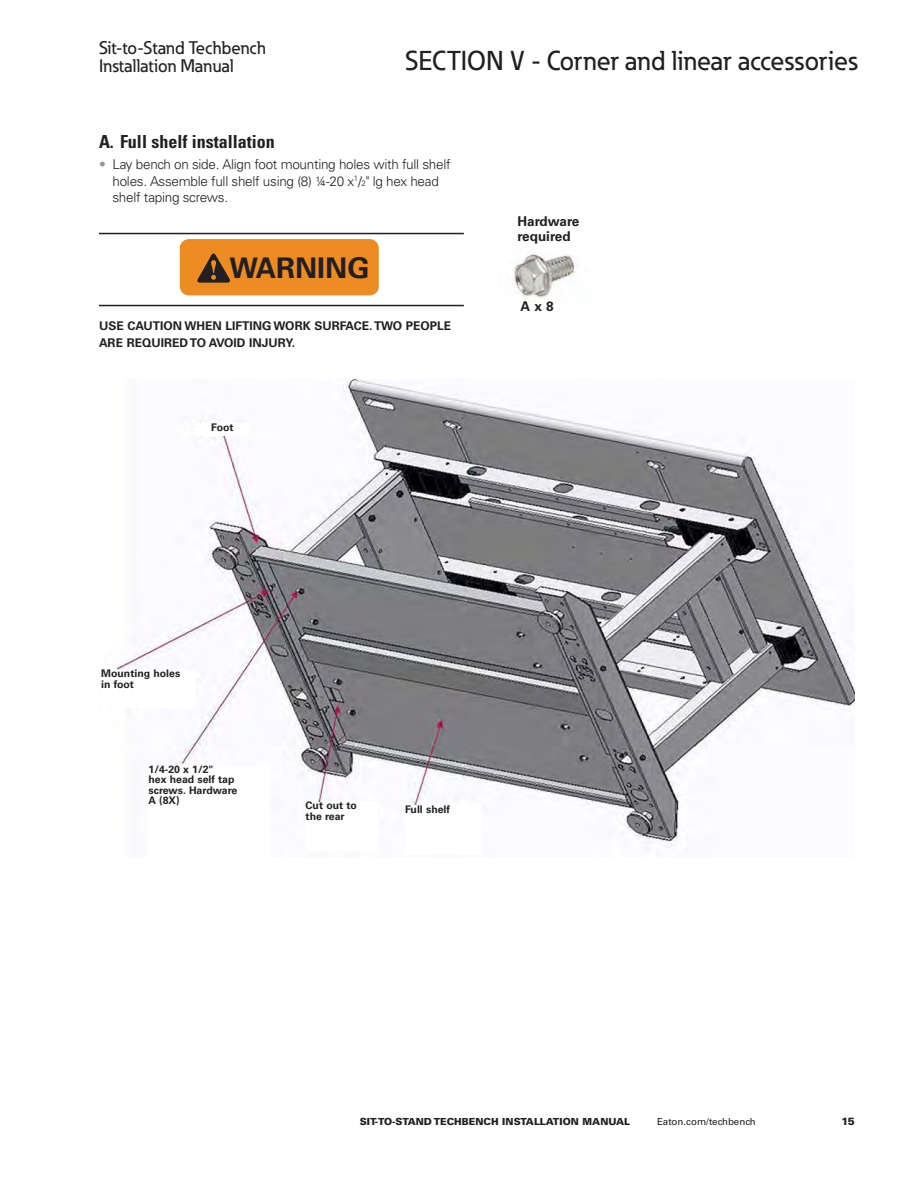
<style>
.page{position:relative;width:918px;height:1188px;background:#fff}
.page>*{position:absolute;margin:0;border:0;box-sizing:border-box;transform-origin:0 0}
.t1{font:700 28.5px "Univers LT Std";color:#231f20}
._00_Header_Flush_Lef{font:500 27px "Eaton";color:#231f20}
.t2{font:500 18px/18px "Eaton";color:#231f20}
._01_Head2{font:700 condensed 18px "Univers LT Std";color:#231f20}
.t3{font:300 13.5px/16.5px "Univers LT Std";letter-spacing:-.02em;color:#231f20}
._02_Body{font:700 13.5px/15px "Univers LT Std";color:#231f20}
._01_Head2-2{font:700 12px/16.5px "Univers LT Std";color:#231f20}
._06_Callout{font:700 10.5px/10.5px "Univers LT Std";color:#231f20}
.t4{font:900 10.5px "Univers LT Std";color:#231f20}
.t5{font:900 9.75px "Univers LT Std";color:#231f20}
.t6{font:9.75px "Univers LT Std";color:#231f20}
.s1{color:#939598}
.s2{font-size:7.8px}
</style>
<div class="page">
<img style="left:514px;top:252px;width:63px;height:50px">
<hr style="left:99px;top:233px;width:365px;height:1px;background:#231f20">
<hr style="left:99px;top:305px;width:365px;height:1px;background:#231f20">
<div style="left:181px;top:240px;width:197px;height:54px;background:#ec8c22;border-radius:8px"></div>
<div style="left:180px;top:239px;width:199px;height:56px;border:2px solid #ec8c22;border-radius:8px"></div>
<svg style="left:197px;top:253px;width:33px;height:30px"></svg>
<img style="left:116px;top:379px;width:739px;height:469px">
<div style="left:405px;top:805px;width:77px;height:49px;background:#fff"></div>
<div style="left:306px;top:802px;width:72px;height:48px;background:#fff"></div>
<div style="left:176px;top:765px;width:94px;height:99px;background:#fff"></div>
<div style="left:101px;top:670px;width:95px;height:37px;background:#fff"></div>
<div style="left:196px;top:423px;width:53px;height:12px;background:#fff"></div>
<div style="left:148px;top:765px;width:95px;height:99px;background:#fff"></div>
<h3 class="t2" style="left:99px;top:39px;width:168px">Sit-to-Stand Techbench<br>Installation Manual</h3>
<p class="_00_Header_Flush_Lef" style="left:405px;top:45px;width:454px">SECTION V - Corner and linear accessories</p>
<p class="_01_Head2" style="left:99px;top:131px;width:177px">A. Full shelf installation</p>
<p class="t3" style="left:112px;top:156px;width:340px;text-indent:-14px"><span class="s1">•</span> Lay bench on side. Align foot mounting holes with full shelf holes. Assemble full shelf using (8) ¼-20 x<sup>1</sup>/<span class="s2">2</span>" lg hex head shelf taping screws.</p>
<p class="t1" style="left:229px;top:251px;width:142px">WARNING</p>
<p class="_01_Head2-2" style="left:99px;top:318px;width:354px">USE CAUTION WHEN LIFTING WORK SURFACE. TWO PEOPLE<br>ARE REQUIRED TO AVOID INJURY.</p>
<p class="_06_Callout" style="left:211px;top:422px;width:24px">Foot</p>
<p class="_02_Body" style="left:517px;top:214px;width:64px">Hardware required</p>
<p class="_02_Body" style="left:520px;top:299px;width:35px">A x 8</p>
<p class="_06_Callout" style="left:101px;top:668px;width:81px">Mounting holes in foot</p>
<p class="_06_Callout" style="left:148px;top:764px;width:90px">1/4-20 x 1/2"<br>hex head self tap screws. Hardware<br>A (8X)</p>
<p class="_06_Callout" style="left:306px;top:800px;width:53px">Cut out to the rear</p>
<p class="_06_Callout" style="left:405px;top:804px;width:47px">Full shelf</p>
<p class="t5" style="left:360px;top:1115px;width:272px">SIT-TO-STAND TECHBENCH INSTALLATION MANUAL</p>
<p class="t6" style="left:657px;top:1116px;width:100px">Eaton.com/techbench</p>
<p class="t4" style="left:841px;top:1115px;width:15px">15</p>
</div>
